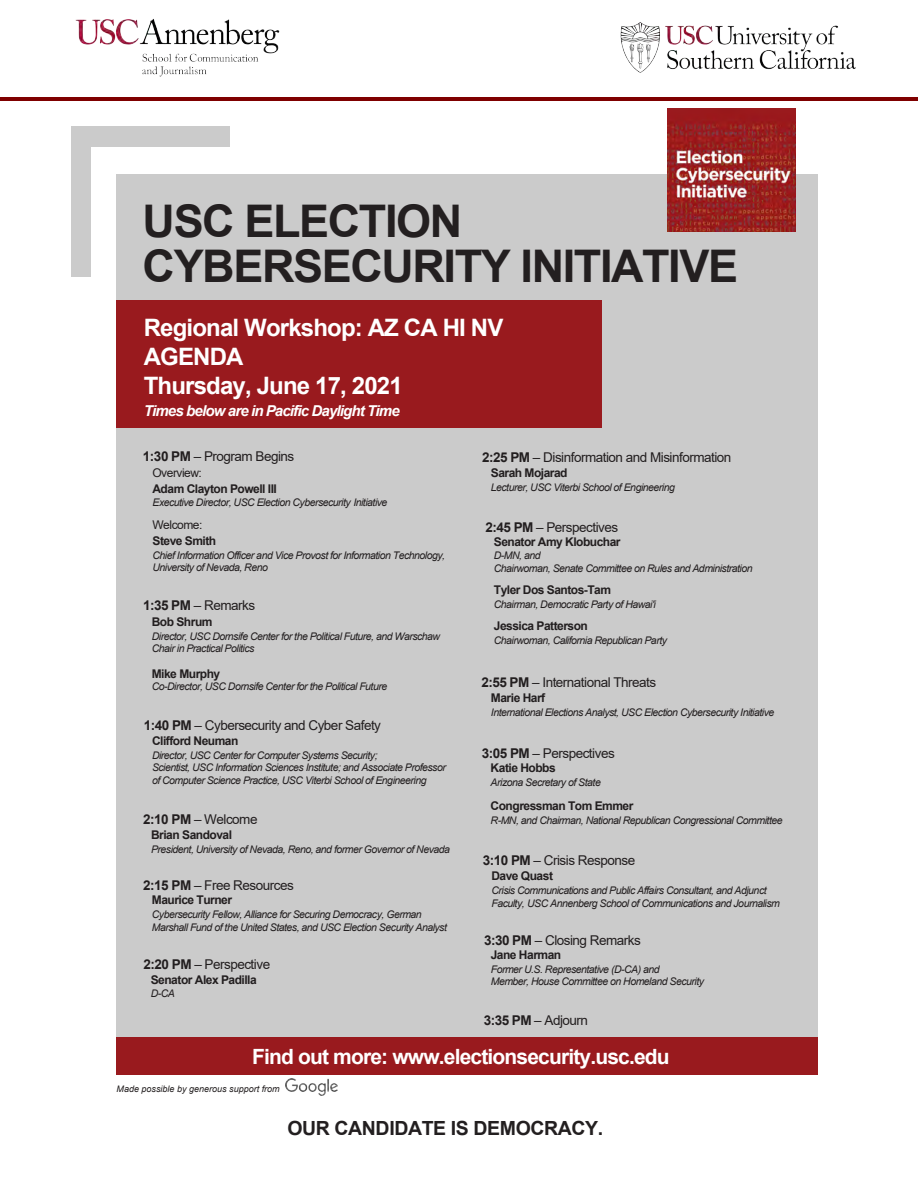
<style>
.page{position:relative;width:918px;height:1188px;background:#fff}
.page>*{position:absolute;margin:0;border:0;box-sizing:border-box;transform-origin:0 0}
.t1{font:700 45px/45px "Arial";letter-spacing:-.03em;color:#231f20}
.t2{font:700 24px/28.8px "Arial";letter-spacing:-.035em;color:#fff}
.t3{font:700 21px "Arial";letter-spacing:-.04em;color:#fff}
.t4{font:700 19.5px "Arial";letter-spacing:-.02em;color:#231f20}
.t5{font:italic 700 15px "Arial";letter-spacing:-.055em;color:#fff}
.t6{font:13.5px "Arial";letter-spacing:-.035em;color:#221e1f}
.t7{font:13.5px "Arial";letter-spacing:-.035em;color:#221e1f}
.t8{font:700 12px "Arial";letter-spacing:-.04em;color:#221e1f}
.t9{font:700 12px "Arial";letter-spacing:-.04em;color:#221e1f}
.t10{font:12px "Arial";letter-spacing:-.04em;color:#221e1f}
.t11{font:12px "Arial";letter-spacing:-.04em;color:#221e1f}
.t12{font:italic 10.5px/12.6px "Arial";letter-spacing:-.045em;color:#221e1f}
.t13{font:italic 9px "Arial";color:#221e1f}
.s1{font-style:inherit}
.s2{font-weight:700}
</style>
<div class="page">
<div style="left:71px;top:127px;width:20px;height:150px;background:#cbcbcb"></div>
<div style="left:116px;top:174px;width:702px;height:886px;background:#cbcbcb"></div>
<div style="left:117px;top:300px;width:485px;height:128px;background:#991a1e"></div>
<div style="left:116px;top:1037px;width:702px;height:38px;background:#991a1e"></div>
<img style="left:75px;top:18px;width:205px;height:59px">
<img style="left:620px;top:22px;width:236px;height:51px">
<img style="left:668px;top:109px;width:127px;height:123px">
<hr style="left:1px;top:98px;width:916px;height:3px;background:#7f0000">
<div style="left:71px;top:126px;width:159px;height:21px;background:#cbcbcb"></div>
<img style="left:285px;top:1079px;width:52px;height:17px">
<h1 class="t1" style="left:143px;top:200px;width:597px">USC ELECTION<br>CYBERSECURITY INITIATIVE</h1>
<p class="t2" style="left:144px;top:314px;width:361px">Regional Workshop: AZ CA HI NV<br><span class="s1">AGENDA<br>T</span>hurs<span class="s1">day,</span> June 17<span class="s1">, 202</span>1</p>
<p class="t5" style="left:144px;top:401px;width:258px">Times below are in Pacific Daylight Time</p>
<p class="t7" style="left:143px;top:447px;width:153px"><span class="s2">1</span><span class="s2">:30</span> <span class="s2">P</span><span class="s2">M</span> – Program Begins</p>
<p class="t10" style="left:152px;top:465px;width:51px">Overview:</p>
<p class="t9" style="left:152px;top:480px;width:126px">Adam Clayton Powell III</p>
<p class="t12" style="left:152px;top:497px;width:236px">Executive Director, USC Election Cybersecurity Initiative</p>
<p class="t11" style="left:152px;top:517px;width:51px">Welcome:</p>
<p class="t8" style="left:152px;top:532px;width:65px">Steve Smith</p>
<p class="t12" style="left:152px;top:549px;width:294px">Chief Information Officer and Vice Provost for Information Technology,<br>University of Nevada, Reno</p>
<p class="t6" style="left:143px;top:596px;width:114px"><span class="s2">1</span><span class="s2">:</span><span class="s2">35 P</span><span class="s2">M</span> <span class="s1">–</span> Remarks</p>
<p class="t8" style="left:152px;top:613px;width:62px">Bob Shrum</p>
<p class="t12" style="left:152px;top:630px;width:290px">Director, USC Dornsife Center for the Political Future, and Warschaw<br>Chair in Practical Politics</p>
<p class="t8" style="left:152px;top:665px;width:70px">Mike Murphy</p>
<p class="t12" style="left:152px;top:680px;width:237px">Co-Director, USC Dornsife Center for the Political Future</p>
<p class="t6" style="left:144px;top:716px;width:239px"><span class="s2">1</span><span class="s2">:</span><span class="s2">40 P</span><span class="s2">M</span> <span class="s1">–</span> Cybersecurity and <span class="s1">Cyber</span> S<span class="s1">afety</span></p>
<p class="t9" style="left:152px;top:732px;width:88px">Clifford Neuman</p>
<p class="t12" style="left:152px;top:749px;width:295px">Director, USC Center for Computer Systems Security;<br>Scientist, USC Information Sciences Institute; and Associate Professor of Computer Science Practice, USC Viterbi School of Engineering</p>
<p class="t6" style="left:143px;top:809px;width:116px"><span class="s2">2</span><span class="s2">:</span><span class="s2">10 P</span><span class="s2">M</span> <span class="s1">–</span> Welcome</p>
<p class="t8" style="left:151px;top:826px;width:82px">Brian Sandoval</p>
<p class="t12" style="left:151px;top:843px;width:300px">President, University of Nevada, Reno, and former Governor of Nevada</p>
<p class="t6" style="left:143px;top:876px;width:152px"><span class="s2">2</span><span class="s2">:</span><span class="s2">15 P</span><span class="s2">M</span> <span class="s1">–</span> Free Resources</p>
<p class="t8" style="left:152px;top:891px;width:82px">Maurice Turner</p>
<p class="t12" style="left:152px;top:908px;width:297px">Cybersecurity Fellow, Alliance for Securing Democracy, German<br>Marshall Fund of the United States, and USC Election Security Analyst</p>
<p class="t6" style="left:144px;top:955px;width:128px"><span class="s2">2</span><span class="s2">:</span><span class="s2">20 P</span><span class="s2">M</span> <span class="s1">–</span> Perspective</p>
<p class="t8" style="left:151px;top:971px;width:107px">Senator Alex Padilla</p>
<p class="t12" style="left:151px;top:988px;width:26px">D-CA</p>
<p class="t7" style="left:482px;top:448px;width:251px"><span class="s2">2</span><span class="s2">:</span><span class="s2">25 P</span><span class="s2">M</span> – Disinformation and Misinformation</p>
<p class="t9" style="left:491px;top:464px;width:78px">Sarah Mojarad</p>
<p class="t12" style="left:491px;top:481px;width:186px">Lecturer, USC Viterbi School of Engineering</p>
<p class="t6" style="left:485px;top:518px;width:134px"><span class="s2">2</span><span class="s2">:</span><span class="s2">45 P</span><span class="s2">M</span> <span class="s1">–</span> Perspectives</p>
<p class="t8" style="left:494px;top:533px;width:128px">Senator Amy Klobuchar</p>
<p class="t12" style="left:494px;top:549px;width:260px">D-MN, and<br>Chairwoman, Senate Committee on Rules and Administration</p>
<p class="t8" style="left:494px;top:582px;width:119px">Tyler Dos Santos-Tam</p>
<p class="t12" style="left:494px;top:598px;width:164px">Chairman, Democratic Party of Hawai'i</p>
<p class="t8" style="left:494px;top:618px;width:96px">Jessica Patterson</p>
<p class="t12" style="left:494px;top:634px;width:175px">Chairwoman, California Republican Party</p>
<p class="t6" style="left:481px;top:673px;width:176px"><span class="s2">2</span><span class="s2">:</span><span class="s2">55 P</span><span class="s2">M</span> <span class="s1">–</span> International Threats</p>
<p class="t8" style="left:491px;top:690px;width:56px">Marie Harf</p>
<p class="t12" style="left:491px;top:706px;width:285px">International Elections Analyst, USC Election Cybersecurity Initiative</p>
<p class="t6" style="left:482px;top:744px;width:134px"><span class="s2">3</span><span class="s2">:</span><span class="s2">05 P</span><span class="s2">M</span> <span class="s1">–</span> Perspectives</p>
<p class="t8" style="left:491px;top:760px;width:67px">Katie Hobbs</p>
<p class="t12" style="left:491px;top:776px;width:112px">Arizona Secretary of State</p>
<p class="t8" style="left:491px;top:798px;width:144px">Congressman Tom Emmer</p>
<p class="t12" style="left:491px;top:814px;width:294px">R-MN, and Chairman, National Republican Congressional Committee</p>
<p class="t6" style="left:483px;top:851px;width:154px"><span class="s2">3</span><span class="s2">:</span><span class="s2">10 P</span><span class="s2">M</span> <span class="s1">– Crisis</span> Response</p>
<p class="t8" style="left:491px;top:867px;width:63px">Dave Quast</p>
<p class="t12" style="left:491px;top:884px;width:290px">Crisis Communications and Public Affairs Consultant, and Adjunct<br>Faculty, USC Annenberg School of Communications and Journalism</p>
<p class="t6" style="left:484px;top:931px;width:158px"><span class="s2">3</span><span class="s2">:</span><span class="s2">30 P</span><span class="s2">M</span> <span class="s1">– C</span>losing Remarks</p>
<p class="t8" style="left:491px;top:946px;width:72px">Jane Harman</p>
<p class="t12" style="left:491px;top:963px;width:215px">Former U.S. Representative (D-CA) and<br>Member, House Committee on Homeland Security</p>
<p class="t7" style="left:484px;top:1011px;width:106px"><span class="s2">3</span><span class="s2">:</span><span class="s2">35 P</span><span class="s2">M</span> – Adjourn</p>
<p class="t3" style="left:252px;top:1041px;width:419px">Find out more: www.electionsecurity.usc.edu</p>
<p class="t13" style="left:117px;top:1083px;width:165px">Made possible by generous support from</p>
<p class="t4" style="left:287px;top:1114px;width:317px">OUR CANDIDATE IS DEMOCRACY.</p>
</div>
